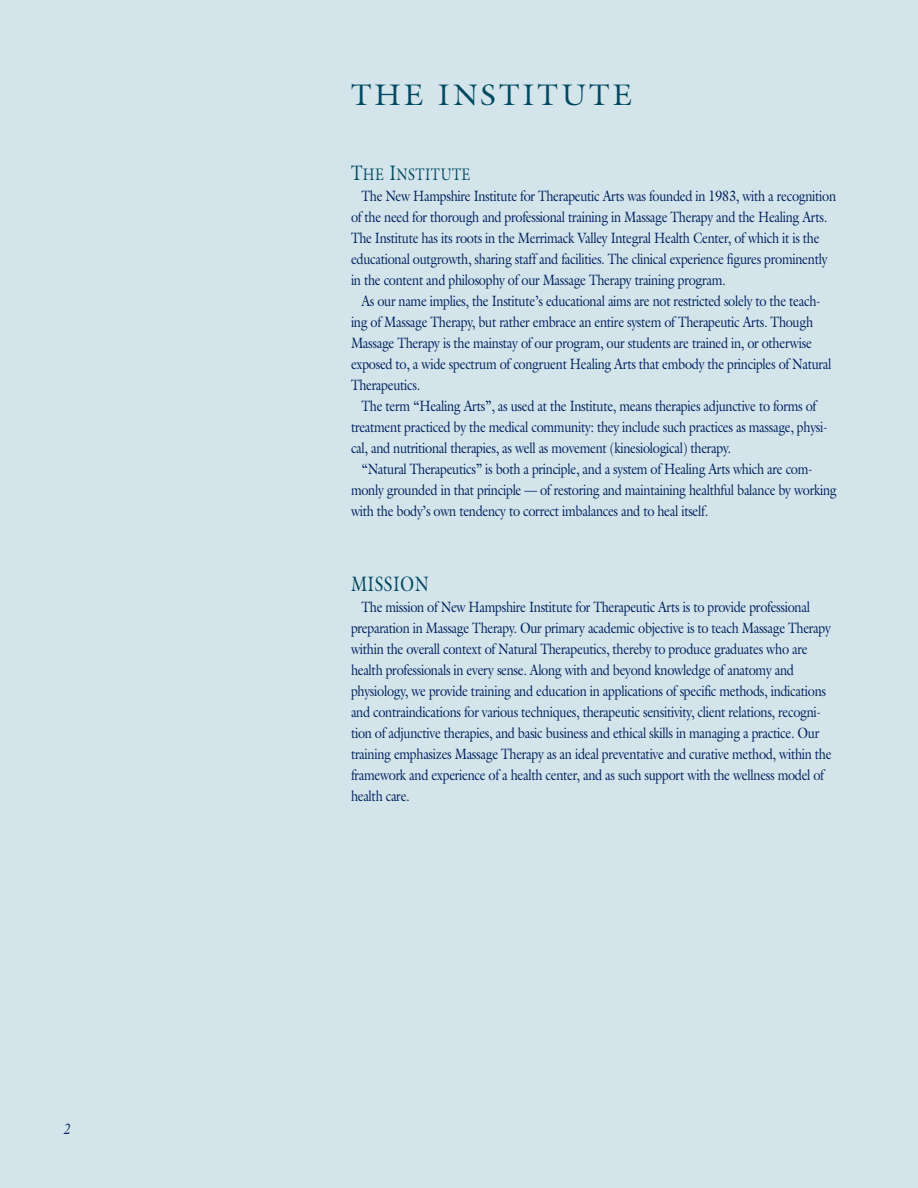
<style>
.page{position:relative;width:918px;height:1188px;background:#fff}
.page>*{position:absolute;margin:0;border:0;box-sizing:border-box;transform-origin:0 0}
.Page_Heading{font:30px "Galliard";color:#004960}
.Basic_Heading_1{font:21px "Galliard Roman SC800";color:#004960;scale:.8 1}
.Basic_Heading_1-2{font:16.8px "Galliard Roman SC800";letter-spacing:.03em;color:#004960;scale:.8 1}
.t1{font:15px/21px "Galliard";letter-spacing:-.025em;color:#00215d;scale:.85 1}
.Course_Desc_Body{font:italic 15px "Galliard";color:#00215d;scale:.85 1}
.s1{font-size:21px}
</style>
<div class="page">
<div style="left:1px;top:1px;width:917px;height:1187px;background:#d3e4eb"></div>
<p class="Course_Desc_Body" style="left:63px;top:1120px;width:9px">2</p>
<p class="Page_Heading" style="left:351px;top:76px;width:49px">The</p>
<p class="Page_Heading" style="left:438px;top:76px;width:37px">Instit</p>
<p class="Page_Heading" style="left:561px;top:76px;width:50px">ute</p>
<p class="Basic_Heading_1-2" style="left:351px;top:163px;width:151px"><span class="s1">T</span>HE <span class="s1">I</span>NSTITUTE</p>
<p class="t1" style="left:351px;top:185px;width:572px;text-indent:10px">The New Hampshire Institute for Therapeutic Arts was founded in 1983, with a recognition of the need for thorough and professional training in Massage Therapy and the Healing Arts.<br>The Institute has its roots in the Merrimack Valley Integral Health Center, of which it is the educational outgrowth, sharing staff and facilities. The clinical experience figures prominently in the content and philosophy of our Massage Therapy training program.</p>
<p class="t1" style="left:351px;top:290px;width:567px;text-indent:10px">As our name implies, the Institute’s educational aims are not restricted solely to the teach&shy;ing of Massage Therapy, but rather embrace an entire system of Therapeutic Arts. Though Massage Therapy is the mainstay of our program, our students are trained in, or otherwise exposed to, a wide spectrum of congruent Healing Arts that embody the principles of Natural Therapeutics.</p>
<p class="t1" style="left:351px;top:395px;width:562px;text-indent:10px">The term “Healing Arts”, as used at the Institute, means therapies adjunctive to forms of treatment practiced by the medical community: they include such practices as massage, physi&shy;cal, and nutritional therapies, as well as movement (kinesiological) therapy.</p>
<p class="t1" style="left:351px;top:458px;width:573px;text-indent:10px">“Natural Therapeutics” is both a principle, and a system of Healing Arts which are com&shy;monly grounded in that principle — of restoring and maintaining healthful balance by working with the body’s own tendency to correct imbalances and to heal itself.</p>
<p class="Basic_Heading_1" style="left:351px;top:570px;width:14px">MISSIO</p>
<p class="Basic_Heading_1" style="left:415px;top:570px;width:19px">N</p>
<p class="t1" style="left:351px;top:596px;width:567px;text-indent:10px">The mission of New Hampshire Institute for Therapeutic Arts is to provide professional preparation in Massage Therapy. Our primary academic objective is to teach Massage Therapy within the overall context of Natural Therapeutics, thereby to produce graduates who are health professionals in every sense. Along with and beyond knowledge of anatomy and physiology, we provide training and education in applications of specific methods, indications and contraindications for various techniques, therapeutic sensitivity, client relations, recogni&shy;tion of adjunctive therapies, and basic business and ethical skills in managing a practice. Our training emphasizes Massage Therapy as an ideal preventative and curative method, within the framework and experience of a health center, and as such support with the wellness model of health care.</p>
</div>
